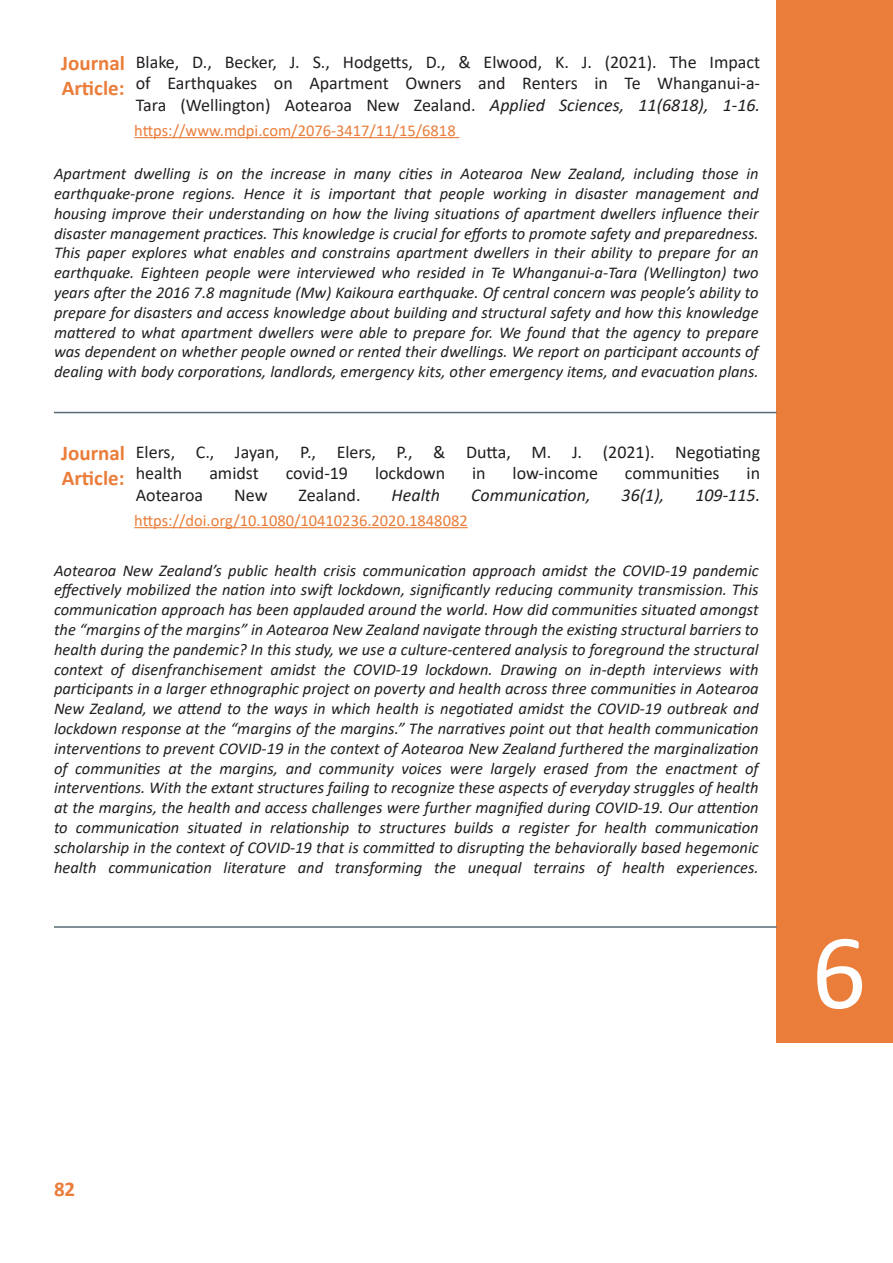
<style>
.page{position:relative;width:893px;height:1263px;background:#fff}
.page>*{position:absolute;margin:0;border:0;box-sizing:border-box;transform-origin:0 0}
.t1{font:108px "Calibri";color:#fff}
.Bold_Orange_Text{font:700 21px/25.2px "Calibri";color:#ea7d3a}
.Justified_Title_Text{font:18px/21.6px "Calibri";color:#231f20;text-align:justify}
.Justified_Title_Text-2{font:italic 18px "Calibri";color:#231f20}
.Main_Body_11px{font:italic 16.5px/19.8px "Calibri";color:#231f20;text-align:justify}
.Weblink_Orange_ULine{font:16.5px "Calibri";color:#ea7d3a}
.s1{font-style:italic}
</style>
<div class="page">
<div style="left:777px;top:877px;width:116px;height:166px;background:#ea7d3a"></div>
<div style="left:777px;top:709px;width:116px;height:170px;background:#ea7d3a"></div>
<div style="left:777px;top:528px;width:116px;height:185px;background:#ea7d3a"></div>
<div style="left:777px;top:0;width:116px;height:547px;background:#ea7d3a"></div>
<hr style="left:134px;top:137px;width:325px;height:1px;background:#ea7d3a">
<hr style="left:54px;top:412px;width:723px;height:1px;background:#556c78">
<hr style="left:134px;top:527px;width:334px;height:1px;background:#ea7d3a">
<hr style="left:54px;top:926px;width:723px;height:2px;background:#556c78">
<p class="Bold_Orange_Text" style="left:61px;top:50px;width:65px">Journal<br>Article:</p>
<p class="Justified_Title_Text" style="left:136px;top:51px;width:626px">Blake, D., Becker, J. S., Hodgetts, D., &amp; Elwood, K. J. (2021). The Impact of Earthquakes on Apartment Owners and Renters in Te Whanganui-a-Tara (Wellington) Aotearoa New Zealand. <span class="s1">Applied Sciences, 11(6818), 1-16.</span></p>
<p class="Weblink_Orange_ULine" style="left:134px;top:119px;width:323px">https://www.mdpi.com/2076-3417/11/15/6818</p>
<p class="Main_Body_11px" style="left:54px;top:163px;width:706px">Apartment dwelling is on the increase in many cities in Aotearoa New Zealand, including those in earthquake-prone regions. Hence it is important that people working in disaster management and housing improve their understanding on how the living situations of apartment dwellers influence their disaster management practices. This knowledge is crucial for efforts to promote safety and preparedness.<br>This paper explores what enables and constrains apartment dwellers in their ability to prepare for an earthquake. Eighteen people were interviewed who resided in Te Whanganui-a-Tara (Wellington) two years after the 2016 7.8 magnitude (Mw) Kaikoura earthquake. Of central concern was people’s ability to prepare for disasters and access knowledge about building and structural safety and how this knowledge mattered to what apartment dwellers were able to prepare for. We found that the agency to prepare was dependent on whether people owned or rented their dwellings. We report on participant accounts of dealing with body corporations, landlords, emergency kits, other emergency items, and evacuation plans.</p>
<p class="Bold_Orange_Text" style="left:61px;top:440px;width:65px">Journal<br>Article:</p>
<p class="Justified_Title_Text" style="left:136px;top:441px;width:626px">Elers, C., Jayan, P., Elers, P., &amp; Dutta, M. J. (2021). Negotiating health</p>
<p class="Justified_Title_Text" style="left:209px;top:462px;width:51px">amidst</p>
<p class="Justified_Title_Text" style="left:286px;top:462px;width:64px">covid-19</p>
<p class="Justified_Title_Text" style="left:375px;top:462px;width:72px">lockdown</p>
<p class="Justified_Title_Text" style="left:472px;top:462px;width:15px">in</p>
<p class="Justified_Title_Text" style="left:513px;top:462px;width:87px">low-income</p>
<p class="Justified_Title_Text" style="left:625px;top:462px;width:96px">communities</p>
<p class="Justified_Title_Text" style="left:747px;top:462px;width:15px">in</p>
<p class="Justified_Title_Text" style="left:136px;top:484px;width:69px">Aotearoa</p>
<p class="Justified_Title_Text" style="left:234px;top:484px;width:35px">New</p>
<p class="Justified_Title_Text" style="left:299px;top:484px;width:63px">Zealand.</p>
<p class="Justified_Title_Text-2" style="left:392px;top:482px;width:50px">Health</p>
<p class="Justified_Title_Text-2" style="left:471px;top:482px;width:121px">Communication,</p>
<p class="Justified_Title_Text-2" style="left:622px;top:482px;width:44px">36(1),</p>
<p class="Justified_Title_Text-2" style="left:695px;top:482px;width:66px">109-115.</p>
<p class="Weblink_Orange_ULine" style="left:134px;top:509px;width:335px">https://doi.org/10.1080/10410236.2020.1848082</p>
<p class="Main_Body_11px" style="left:54px;top:559px;width:706px">Aotearoa New Zealand’s public health crisis communication approach amidst the COVID-19 pandemic effectively mobilized the nation into swift lockdown, significantly reducing community transmission. This communication approach has been applauded around the world. How did communities situated amongst the “margins of the margins” in Aotearoa New Zealand navigate through the existing structural barriers to health during the pandemic? In this study, we use a culture-centered analysis to foreground the structural context of disenfranchisement amidst the COVID-19 lockdown. Drawing on in-depth interviews with participants in a larger ethnographic project on poverty and health across three communities in Aotearoa New Zealand, we attend to the ways in which health is negotiated amidst the COVID-19 outbreak and lockdown response at the “margins of the margins.” The narratives point out that health communication interventions to prevent COVID-19 in the context of Aotearoa New Zealand furthered the marginalization of communities at the margins, and community voices were largely erased from the enactment of interventions. With the extant structures failing to recognize these aspects of everyday struggles of health at the margins, the health and access challenges were further magnified during COVID-19. Our attention to communication situated in relationship to structures builds a register for health communication scholarship in the context of COVID-19 that is committed to disrupting the behaviorally based hegemonic health communication literature and transforming the unequal terrains of health experiences.</p>
<h1 class="t1" style="left:812px;top:897px;width:56px">6</h1>
<p class="Bold_Orange_Text" style="left:54px;top:1176px;width:23px">82</p>
</div>
